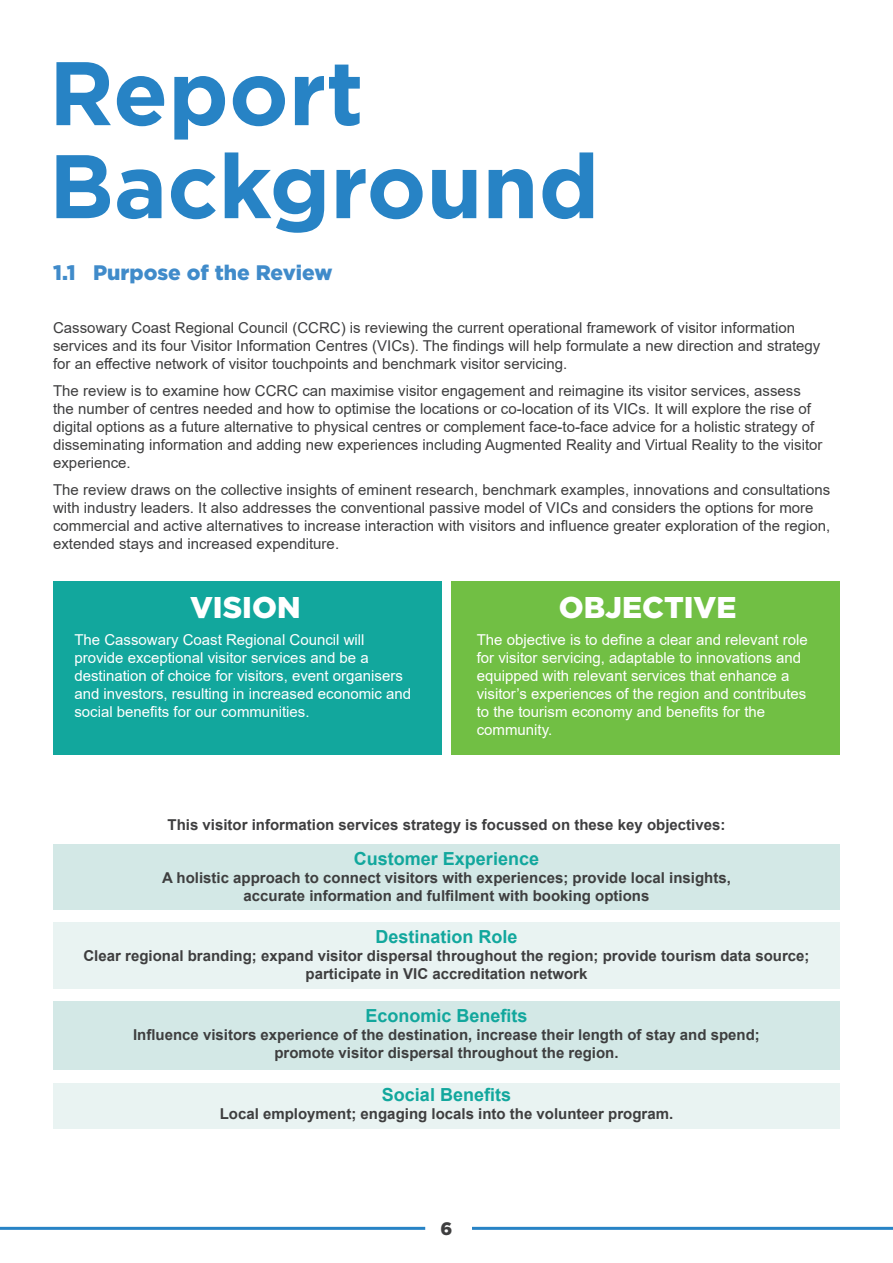
<style>
.page{position:relative;width:893px;height:1263px;background:#fff}
.page>*{position:absolute;margin:0;border:0;box-sizing:border-box;transform-origin:0 0}
.MAIN_HEADING{font:700 90px/93px "Gotham";color:#2783c5}
.Body{font:900 30px "Gotham";color:#fff}
.Sub_Heading{font:900 21px "Gotham";color:#408bca}
.Body-2{font:700 18px "Arial";color:#12a79d}
.t1{font:900 18px "Gotham";color:#3e3e3f}
.Body-3{font:15px/18px "Arial";color:#3e3e3f}
.Body-4{font:700 15px/18px "Arial";color:#3e3e3f;text-align:center}
.Body-5{font:15px/18px "Arial";color:#fff}
</style>
<div class="page">
<hr style="left:472px;top:1227px;width:421px;height:3px;background:#2783c5">
<hr style="left:0;top:1227px;width:425px;height:3px;background:#2783c5">
<div style="left:53px;top:844px;width:787px;height:65px;background:#d3e8e6"></div>
<div style="left:53px;top:922px;width:787px;height:67px;background:#e9f3f2"></div>
<div style="left:53px;top:1001px;width:787px;height:69px;background:#d3e8e6"></div>
<div style="left:53px;top:1083px;width:787px;height:45px;background:#e9f3f2"></div>
<div style="left:451px;top:581px;width:389px;height:174px;background:#71bf44"></div>
<div style="left:53px;top:581px;width:388px;height:174px;background:#12a79d"></div>
<p class="MAIN_HEADING" style="left:49px;top:46px;width:552px">Report<br>Background</p>
<p class="Sub_Heading" style="left:53px;top:259px;width:281px">1.1 Purpose of the Review</p>
<p class="Body-3" style="left:53px;top:319px;width:769px">Cassowary Coast Regional Council (CCRC) is reviewing the current operational framework of visitor information services and its four Visitor Information Centres (VICs). The findings will help formulate a new direction and strategy for an effective network of visitor touchpoints and benchmark visitor servicing.</p>
<p class="Body-3" style="left:53px;top:382px;width:771px">The review is to examine how CCRC can maximise visitor engagement and reimagine its visitor services, assess the number of centres needed and how to optimise the locations or co-location of its VICs. It will explore the rise of digital options as a future alternative to physical centres or complement face-to-face advice for a holistic strategy of disseminating information and adding new experiences including Augmented Reality and Virtual Reality to the visitor experience.</p>
<p class="Body-3" style="left:53px;top:480px;width:778px">The review draws on the collective insights of eminent research, benchmark examples, innovations and consultations with industry leaders. It also addresses the conventional passive model of VICs and considers the options for more commercial and active alternatives to increase interaction with visitors and influence greater exploration of the region, extended stays and increased expenditure.</p>
<p class="Body" style="left:190px;top:587px;width:112px">VISION</p>
<p class="Body-5" style="left:74px;top:630px;width:338px">The Cassowary Coast Regional Council will provide exceptional visitor services and be a destination of choice for visitors, event organisers and investors, resulting in increased economic and social benefits for our communities.</p>
<p class="Body" style="left:559px;top:587px;width:179px">OBJECTIVE</p>
<p class="Body-5" style="left:477px;top:630px;width:332px">The objective is to define a clear and relevant role for visitor servicing, adaptable to innovations and equipped with relevant services that enhance a visitor’s experiences of the region and contributes to the tourism economy and benefits for the community.</p>
<p class="Body-4" style="left:168px;top:816px;width:559px">This visitor information services strategy is focussed on these key objectives:</p>
<p class="Body-2" style="left:354px;top:845px;width:187px">Customer Experience</p>
<p class="Body-4" style="left:162px;top:868px;width:570px">A holistic approach to connect visitors with experiences; provide local insights, accurate information and fulfilment with booking options</p>
<p class="Body-2" style="left:375px;top:924px;width:144px">Destination Role</p>
<p class="Body-4" style="left:83px;top:947px;width:727px">Clear regional branding; expand visitor dispersal throughout the region; provide tourism data source; participate in VIC accreditation network</p>
<p class="Body-2" style="left:365px;top:1003px;width:164px">Economic Benefits</p>
<p class="Body-4" style="left:133px;top:1026px;width:628px">Influence visitors experience of the destination, increase their length of stay and spend; promote visitor dispersal throughout the region.</p>
<p class="Body-2" style="left:382px;top:1082px;width:131px">Social Benefits</p>
<p class="Body-4" style="left:220px;top:1105px;width:455px">Local employment; engaging locals into the volunteer program.</p>
<p class="t1" style="left:440px;top:1216px;width:13px">6</p>
</div>
